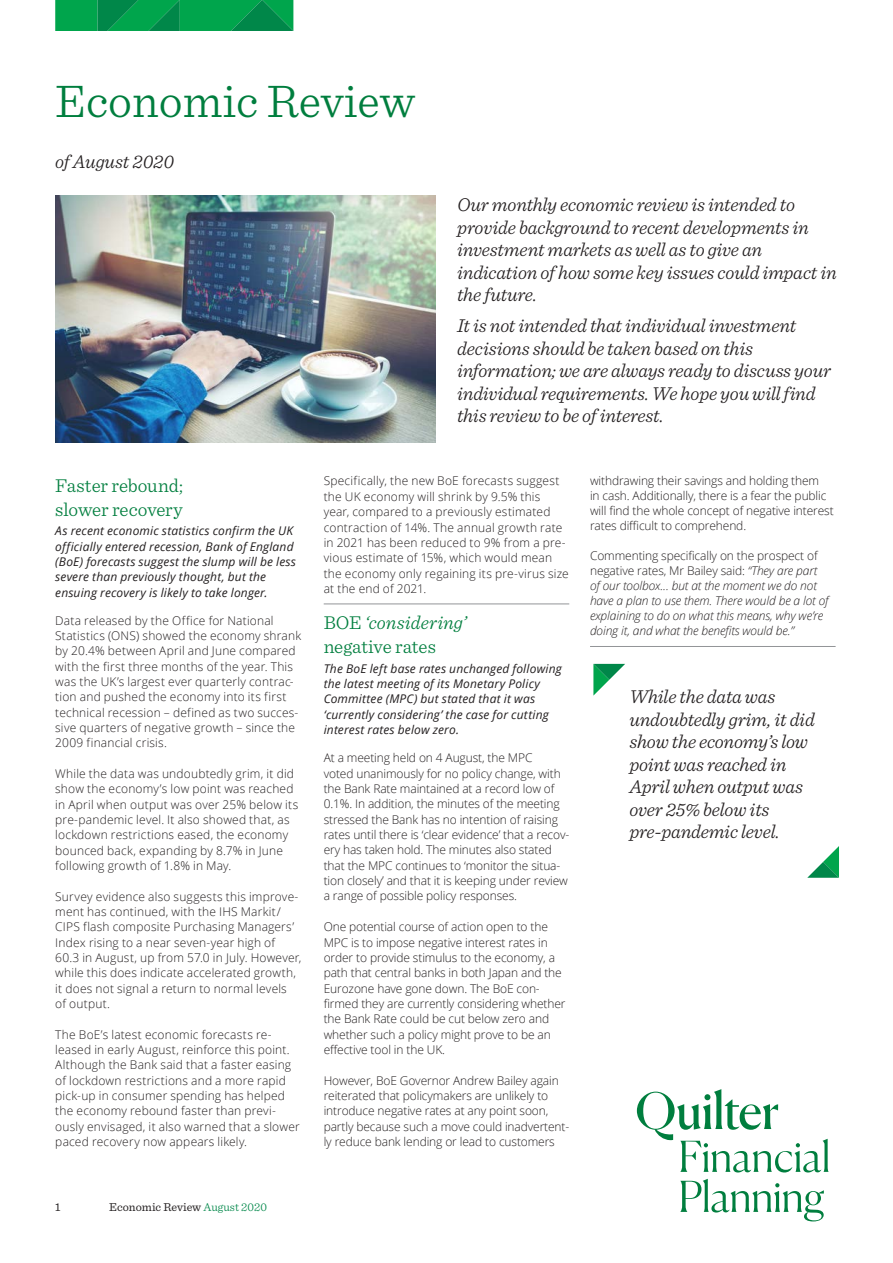
<style>
.page{position:relative;width:893px;height:1263px;background:#fff}
.page>*{position:absolute;margin:0;border:0;box-sizing:border-box;transform-origin:0 0}
.ER_Heading{font:300 48px "Sentinel";color:#007e3e}
.Intro_-_Sentinel_13{font:italic 300 19.5px/22.5px "Sentinel";letter-spacing:-.01em;color:#231f20}
.Quotes_-_Arrow_13_15{font:italic 300 19.5px/22.5px "Sentinel";letter-spacing:-.01em;color:#231f20}
.H1_Sentinel_13_15{font:300 19.5px/23.7px "Sentinel";letter-spacing:-.01em;color:#007e3e}
.Date{font:italic 300 19.5px "Sentinel";letter-spacing:-.01em;color:#231f20}
.Body_text_8_10_Rule{font:300 12px/15.3px "Open Sans";letter-spacing:.01em;color:#231f20}
.Body_text_8_10_Rule-2{font:300 12px/15.3px "Open Sans";letter-spacing:-.01em;color:#231f20}
.Article_Intro{font:italic 12px/15.3px "Open Sans";letter-spacing:.015em;color:#231f20}
.Body_text_8_10_Rule-3{font:italic 300 12px/15px "Open Sans";letter-spacing:-.01em;color:#231f20}
.t1{font:12px "Sentinel";color:#231f20}
.s1{font-weight:300;color:#008749}
.s2{font-style:italic}
.s3{font-style:normal}
</style>
<div class="page">
<svg style="left:55px;top:1px;width:238px;height:30px;background:#019c4c"></svg>
<hr style="left:55px;top:0;width:238px;height:1px;background:#00a54c">
<img style="left:55px;top:195px;width:381px;height:247px">
<svg style="left:807px;top:846px;width:32px;height:32px"></svg>
<svg style="left:593px;top:664px;width:32px;height:32px"></svg>
<hr style="left:324px;top:603px;width:245px;height:1px;background:#939598">
<hr style="left:590px;top:646px;width:246px;height:1px;background:#939598">
<svg style="left:637px;top:1089px;width:191px;height:132px"></svg>
<p class="ER_Heading" style="left:55px;top:66px;width:361px">Economic Review</p>
<p class="Date" style="left:55px;top:147px;width:120px">of August 2020</p>
<p class="Intro_-_Sentinel_13" style="left:457px;top:192px;width:381px">Our monthly economic review is intended to provide background to recent developments in investment markets as well as to give an indication of how some key issues could impact in the future.</p>
<p class="Intro_-_Sentinel_13" style="left:457px;top:313px;width:375px">It is not intended that individual investment decisions should be taken based on this information; we are always ready to discuss your individual requirements. We hope you will find this review to be of interest.</p>
<p class="H1_Sentinel_13_15" style="left:55px;top:472px;width:129px">Faster rebound; slower recovery</p>
<p class="Article_Intro" style="left:55px;top:523px;width:242px">As recent economic statistics confirm the UK officially entered recession, Bank of England (BoE) forecasts suggest the slump will be less severe than previously thought, but the ensuing recovery is likely to take longer.</p>
<p class="Body_text_8_10_Rule" style="left:55px;top:612px;width:247px">Data released by the Office for National Statistics (ONS) showed the economy shrank by 20.4% between April and June compared with the first three months of the year. This was the UK’s largest ever quarterly contrac&shy;tion and pushed the economy into its first technical recession – defined as two succes&shy;sive quarters of negative growth – since the 2009 financial crisis.</p>
<p class="Body_text_8_10_Rule" style="left:55px;top:766px;width:245px">While the data was undoubtedly grim, it did show the economy’s low point was reached in April when output was over 25% below its pre-pandemic level. It also showed that, as lockdown restrictions eased, the economy bounced back, expanding by 8.7% in June following growth of 1.8% in May.</p>
<p class="Body_text_8_10_Rule" style="left:55px;top:888px;width:248px">Survey evidence also suggests this improve&shy;ment has continued, with the IHS Markit/ CIPS flash composite Purchasing Managers’ Index rising to a near seven-year high of 60.3 in August, up from 57.0 in July. However, while this does indicate accelerated growth, it does not signal a return to normal levels<br>of output.</p>
<p class="Body_text_8_10_Rule" style="left:55px;top:1026px;width:246px">The BoE’s latest economic forecasts re&shy;leased in early August, reinforce this point.<br>Although the Bank said that a faster easing of lockdown restrictions and a more rapid pick-up in consumer spending has helped the economy rebound faster than previ&shy;ously envisaged, it also warned that a slower paced recovery now appears likely.</p>
<p class="t1" style="left:55px;top:1198px;width:7px">1</p>
<p class="t1" style="left:109px;top:1198px;width:159px">Economic Review <span class="s1">August 2020</span></p>
<p class="Body_text_8_10_Rule" style="left:324px;top:473px;width:247px">Specifically, the new BoE forecasts suggest the UK economy will shrink by 9.5% this year, compared to a previously estimated contraction of 14%. The annual growth rate in 2021 has been reduced to 9% from a pre&shy;vious estimate of 15%, which would mean the economy only regaining its pre-virus size at the end of 2021.</p>
<p class="H1_Sentinel_13_15" style="left:324px;top:610px;width:144px">BOE <span class="s2">‘considering’ </span>negative rates</p>
<p class="Article_Intro" style="left:324px;top:660px;width:240px">The BoE left base rates unchanged following the latest meeting of its Monetary Policy Committee (MPC) but stated that it was ‘currently considering’ the case for cutting interest rates below zero.</p>
<p class="Body_text_8_10_Rule-2" style="left:324px;top:750px;width:247px">At a meeting held on 4 August, the MPC<br>voted unanimously for no policy change, with the Bank Rate maintained at a record low of 0.1%. In addition, the minutes of the meeting stressed the Bank has no intention of raising rates until there is ‘clear evidence’ that a recov&shy;ery has taken hold. The minutes also stated that the MPC continues to ‘monitor the situa&shy;tion closely’ and that it is keeping under review a range of possible policy responses.</p>
<p class="Body_text_8_10_Rule-2" style="left:324px;top:919px;width:243px">One potential course of action open to the MPC is to impose negative interest rates in order to provide stimulus to the economy, a path that central banks in both Japan and the Eurozone have gone down. The BoE con&shy;firmed they are currently considering whether the Bank Rate could be cut below zero and whether such a policy might prove to be an effective tool in the UK.</p>
<p class="Body_text_8_10_Rule-2" style="left:324px;top:1072px;width:247px">However, BoE Governor Andrew Bailey again reiterated that policymakers are unlikely to introduce negative rates at any point soon, partly because such a move could inadvertent&shy;ly reduce bank lending or lead to customers</p>
<p class="Body_text_8_10_Rule-2" style="left:590px;top:473px;width:245px">withdrawing their savings and holding them<br>in cash. Additionally, there is a fear the public will find the whole concept of negative interest rates difficult to comprehend.</p>
<p class="Body_text_8_10_Rule-3" style="left:590px;top:548px;width:240px"><span class="s3">Commenting specifically on the prospect of negative rates, Mr Bailey said:</span> “They are part of our toolbox... but at the moment we do not have a plan to use them. There would be a lot of explaining to do on what this means, why we’re doing it, and what the benefits would be.”</p>
<p class="Quotes_-_Arrow_13_15" style="left:629px;top:684px;width:187px">While the data was undoubtedly grim, it did show the economy’s low point was reached in<br>April when output was over 25% below its pre-pandemic level.</p>
</div>
